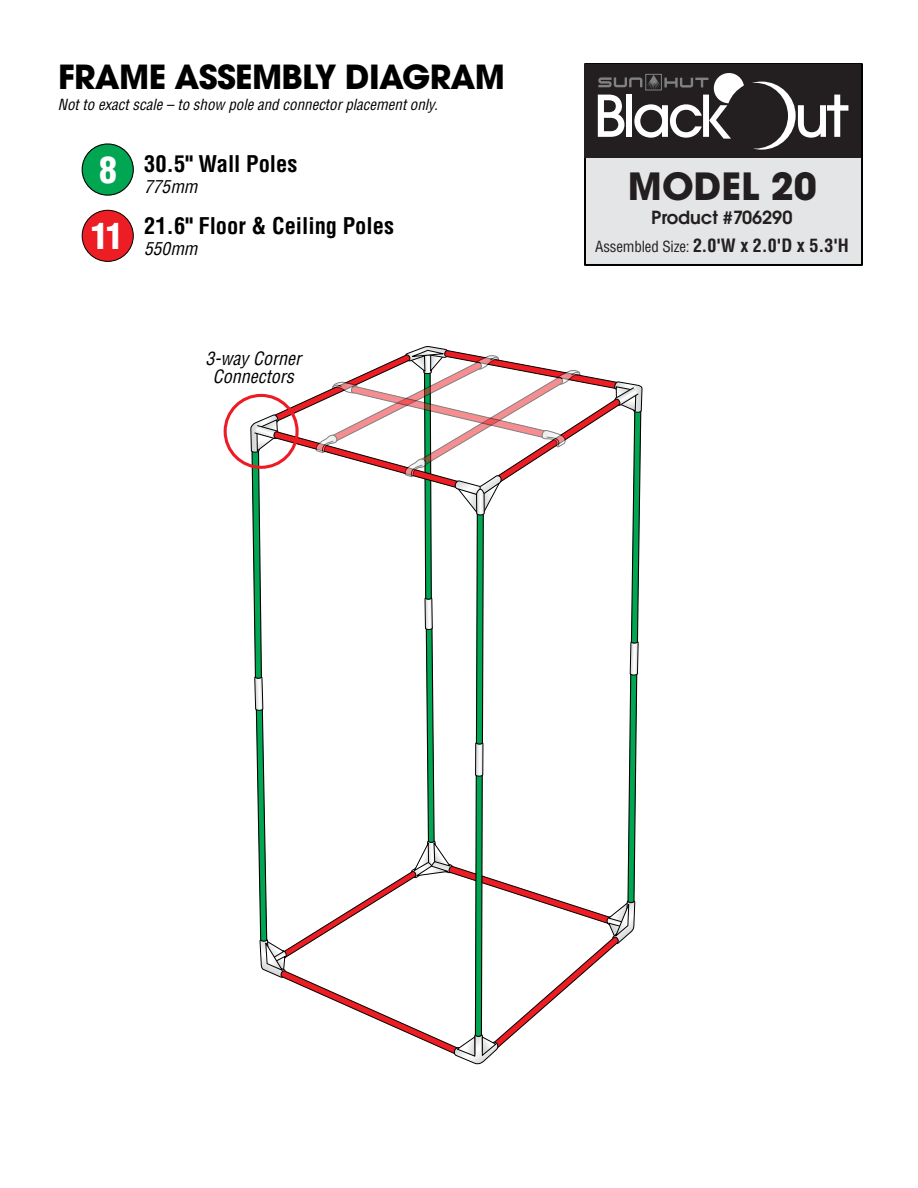
<style>
.page{position:relative;width:918px;height:1188px;background:#fff}
.page>*{position:absolute;margin:0;border:0;box-sizing:border-box;transform-origin:0 0}
.t1{font:700 37.2px "Avant Garde";color:#231f20}
.t2{font:900 condensed 35.55px/66.3px "Helvetica LT Std";color:#fff}
.t3{font:700 33px "Avant Garde";letter-spacing:-.02em;color:#000}
.t4{font:700 condensed 22.5px "Helvetica LT Std";color:#000}
.t5{font:700 condensed 18px "Helvetica LT Std";color:#231f20}
.t6{font:italic condensed 18px/18px "Helvetica LT Std";color:#000;text-align:center}
.t7{font:600 18px "Avant Garde";color:#231f20}
.t8{font:italic condensed 17.55px "Helvetica LT Std";color:#000}
.t9{font:italic condensed 15px "Helvetica LT Std";color:#000}
.s1{font-weight:400;font-size:15px}
</style>
<div class="page">
<div style="left:82px;top:144px;width:51px;height:51px;background:#00a651;border-radius:50%"></div>
<div style="left:82px;top:143px;width:52px;height:53px;border:1px solid #000;border-radius:50%"></div>
<div style="left:82px;top:210px;width:51px;height:51px;background:#ed1d24;border-radius:50%"></div>
<div style="left:82px;top:210px;width:52px;height:52px;border:1px solid #000;border-radius:50%"></div>
<svg style="left:250px;top:346px;width:393px;height:719px"></svg>
<div style="left:584px;top:63px;width:279px;height:203px;background:#e4e5e6;border:2px solid #000"></div>
<div style="left:584px;top:65px;width:277px;height:93px;background:#231f20"></div>
<svg style="left:752px;top:82px;width:96px;height:68px"></svg>
<svg style="left:598px;top:73px;width:146px;height:66px"></svg>
<p class="t3" style="left:58px;top:55px;width:449px">FRAME ASSEMBLY DIAGRAM</p>
<p class="t9" style="left:58px;top:95px;width:381px">Not to exact scale – to show pole and connector placement only.</p>
<p class="t2" style="left:91px;top:136px;width:34px">8<br>11</p>
<p class="t4" style="left:144px;top:150px;width:155px">30.5" Wall Poles</p>
<p class="t8" style="left:144px;top:176px;width:55px">775mm</p>
<p class="t4" style="left:144px;top:211px;width:251px">21.6" Floor &amp; Ceiling Poles</p>
<p class="t8" style="left:144px;top:237px;width:55px">550mm</p>
<p class="t6" style="left:206px;top:349px;width:97px">3-way Corner<br>Connectors</p>
<p class="t1" style="left:628px;top:163px;width:190px">MODEL 20</p>
<p class="t7" style="left:651px;top:206px;width:143px">Product #706290</p>
<p class="t5" style="left:595px;top:234px;width:255px"><span class="s1">Assembled Size:</span> 2.0'W x 2.0'D x 5.3'H</p>
</div>
